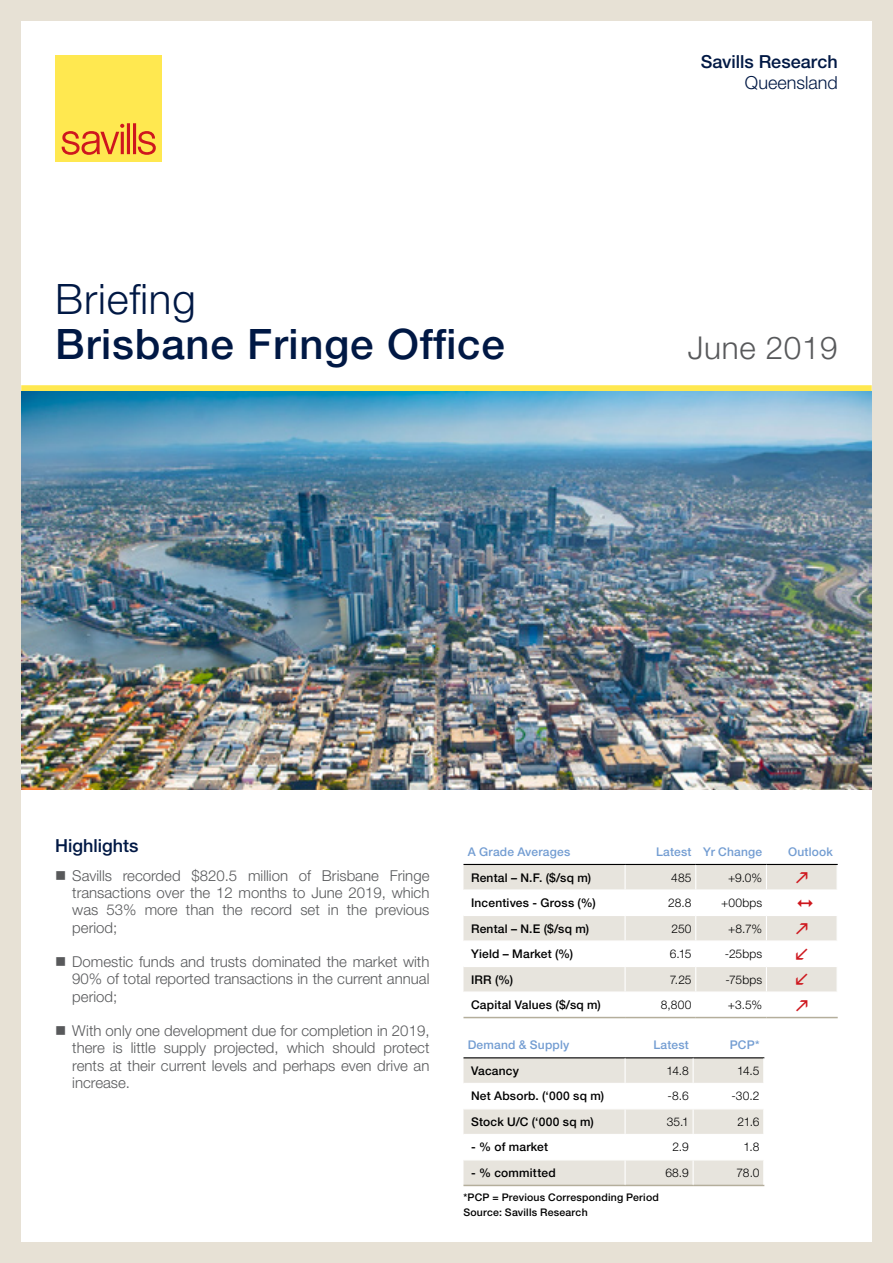
<style>
.page{position:relative;width:893px;height:1263px;background:#e7e1d5}
.page>*{position:absolute;margin:0;border:0;box-sizing:border-box;transform-origin:0 0}
.t1{font:500 42px "Helvetica Neue LT Std";letter-spacing:.02em;color:#001844}
.t2{font:300 42px "Helvetica Neue LT Std";letter-spacing:.02em;color:#001844}
.t3{font:300 31.5px "Helvetica Neue LT Std";letter-spacing:.02em;color:#58595b}
.t4{font:21px "Wingdings 3";color:#ce171e}
.t5{font:500 18px "Helvetica Neue LT Std";color:#001844}
.t6{font:300 18px "Helvetica Neue LT Std";color:#001844}
.t7{font:300 15px/17.2px "Helvetica Neue LT Std";color:#58595b;text-align:justify}
.t8{font:500 12px "Helvetica Neue LT Std";letter-spacing:.015em;color:#000}
.t9{font:300 12px "Helvetica Neue LT Std";letter-spacing:.01em;color:#000}
.t10{font:500 12px "Helvetica Neue LT Std";letter-spacing:.015em;color:#739dd2}
.t11{font:500 10.5px/15px "Helvetica Neue LT Std";letter-spacing:.02em;color:#000}
</style>
<div class="page">
<div style="left:21px;top:21px;width:851px;height:1221px;background:#fff"></div>
<div style="left:55px;top:55px;width:107px;height:107px;background:#ffe850"></div>
<svg style="left:62px;top:123px;width:94px;height:32px"></svg>
<div style="left:21px;top:385px;width:851px;height:6px;background:#ffe850"></div>
<svg style="left:463px;top:865px;width:374px;height:126px;fill:#e7e4dd"></svg>
<hr style="left:463px;top:864px;width:162px;height:1px;background:#000">
<hr style="left:625px;top:864px;width:71px;height:1px;background:#000">
<hr style="left:696px;top:864px;width:70px;height:1px;background:#000">
<hr style="left:766px;top:864px;width:72px;height:1px;background:#000">
<hr style="left:463px;top:966px;width:162px;height:1px;background:#fff">
<hr style="left:625px;top:966px;width:71px;height:1px;background:#fff">
<hr style="left:696px;top:966px;width:70px;height:1px;background:#fff">
<hr style="left:766px;top:966px;width:72px;height:1px;background:#fff">
<hr style="left:624px;top:967px;width:2px;height:24px;background:#fff">
<hr style="left:624px;top:865px;width:2px;height:24px;background:#fff">
<hr style="left:463px;top:889px;width:162px;height:1px;background:#fff">
<hr style="left:625px;top:889px;width:71px;height:1px;background:#fff">
<hr style="left:624px;top:890px;width:2px;height:25px;background:#fff">
<hr style="left:696px;top:889px;width:70px;height:1px;background:#fff">
<hr style="left:766px;top:889px;width:72px;height:1px;background:#fff">
<hr style="left:463px;top:915px;width:162px;height:1px;background:#fff">
<hr style="left:625px;top:915px;width:71px;height:1px;background:#fff">
<hr style="left:624px;top:916px;width:2px;height:24px;background:#fff">
<hr style="left:696px;top:915px;width:70px;height:1px;background:#fff">
<hr style="left:766px;top:915px;width:72px;height:1px;background:#fff">
<hr style="left:463px;top:940px;width:162px;height:1px;background:#fff">
<hr style="left:625px;top:940px;width:71px;height:1px;background:#fff">
<hr style="left:624px;top:941px;width:2px;height:25px;background:#fff">
<hr style="left:696px;top:940px;width:70px;height:1px;background:#fff">
<hr style="left:766px;top:940px;width:72px;height:1px;background:#fff">
<svg style="left:695px;top:865px;width:1px;height:152px"></svg>
<svg style="left:766px;top:865px;width:1px;height:152px"></svg>
<hr style="left:625px;top:991px;width:71px;height:1px;background:#fff">
<hr style="left:766px;top:991px;width:72px;height:1px;background:#fff">
<hr style="left:463px;top:1017px;width:162px;height:1px;background:#b4ae9b">
<hr style="left:625px;top:1017px;width:71px;height:1px;background:#b4ae9b">
<hr style="left:696px;top:1017px;width:70px;height:1px;background:#b4ae9b">
<hr style="left:766px;top:1017px;width:72px;height:1px;background:#b4ae9b">
<hr style="left:463px;top:1057px;width:162px;height:1px;background:#000">
<hr style="left:625px;top:1057px;width:68px;height:1px;background:#000">
<hr style="left:693px;top:1057px;width:71px;height:1px;background:#000">
<hr style="left:463px;top:1185px;width:162px;height:1px;background:#b4ae9b">
<hr style="left:625px;top:1185px;width:68px;height:1px;background:#b4ae9b">
<hr style="left:693px;top:1185px;width:71px;height:1px;background:#b4ae9b">
<svg style="left:463px;top:1058px;width:301px;height:127px"></svg>
<img style="left:21px;top:391px;width:851px;height:399px">
<svg style="left:796px;top:872px;width:11px;height:12px"></svg>
<svg style="left:798px;top:899px;width:15px;height:8px"></svg>
<svg style="left:796px;top:923px;width:11px;height:12px"></svg>
<p class="t5" style="left:701px;top:51px;width:138px">Savills Research</p>
<p class="t6" style="left:745px;top:72px;width:94px">Queensland</p>
<h1 class="t2" style="left:55px;top:274px;width:142px">Briefing</h1>
<h1 class="t1" style="left:55px;top:319px;width:451px">Brisbane Fringe Office</h1>
<h2 class="t3" style="left:688px;top:329px;width:151px">June 2019</h2>
<p class="t5" style="left:55px;top:835px;width:85px">Highlights</p>
<p class="t7" style="left:72px;top:867px;width:359px;text-indent:-17px">■ Savills recorded $820.5 million of Brisbane Fringe transactions over the 12 months to June 2019, which was 53% more than the record set in the previous period;</p>
<p class="t7" style="left:72px;top:953px;width:359px;text-indent:-17px">■ Domestic funds and trusts dominated the market with 90% of total reported transactions in the current annual period;</p>
<p class="t7" style="left:72px;top:1022px;width:359px;text-indent:-17px">■ With only one development due for completion in 2019, there is little supply projected, which should protect rents at their current levels and perhaps even drive an increase.</p>
<p class="t10" style="left:468px;top:844px;width:104px">A Grade Averages</p>
<p class="t10" style="left:656px;top:844px;width:108px">Latest Yr Change</p>
<p class="t10" style="left:788px;top:844px;width:46px">Outlook</p>
<p class="t8" style="left:471px;top:870px;width:122px">Rental – N.F. ($/sq m)</p>
<p class="t9" style="left:671px;top:870px;width:22px">485</p>
<p class="t9" style="left:728px;top:870px;width:36px">+9.0%</p>
<p class="t8" style="left:471px;top:895px;width:126px">Incentives - Gross (%)</p>
<p class="t9" style="left:668px;top:895px;width:25px">28.8</p>
<p class="t9" style="left:721px;top:895px;width:43px">+00bps</p>
<p class="t8" style="left:471px;top:921px;width:120px">Rental – N.E ($/sq m)</p>
<p class="t9" style="left:672px;top:921px;width:21px">250</p>
<p class="t9" style="left:728px;top:921px;width:35px">+8.7%</p>
<p class="t8" style="left:471px;top:947px;width:104px">Yield – Market (%)</p>
<p class="t9" style="left:670px;top:946px;width:23px">6.15</p>
<p class="t9" style="left:725px;top:946px;width:39px">-25bps</p>
<h3 class="t4" style="left:794px;top:942px;width:16px">●</h3>
<p class="t8" style="left:471px;top:972px;width:44px">IRR (%)</p>
<p class="t9" style="left:670px;top:972px;width:23px">7.25</p>
<p class="t9" style="left:725px;top:972px;width:38px">-75bps</p>
<h3 class="t4" style="left:794px;top:968px;width:16px">●</h3>
<p class="t8" style="left:471px;top:998px;width:131px">Capital Values ($/sq m)</p>
<p class="t9" style="left:661px;top:997px;width:32px">8,800</p>
<p class="t9" style="left:728px;top:997px;width:36px">+3.5%</p>
<p class="t10" style="left:468px;top:1038px;width:103px">Demand &amp; Supply</p>
<p class="t10" style="left:653px;top:1038px;width:37px">Latest</p>
<p class="t10" style="left:730px;top:1038px;width:31px">PCP*</p>
<p class="t8" style="left:471px;top:1063px;width:49px">Vacancy</p>
<p class="t9" style="left:666px;top:1063px;width:24px">14.8</p>
<p class="t9" style="left:737px;top:1063px;width:24px">14.5</p>
<p class="t8" style="left:471px;top:1089px;width:134px">Net Absorb. (‘000 sq m)</p>
<p class="t9" style="left:668px;top:1089px;width:23px">-8.6</p>
<p class="t9" style="left:731px;top:1089px;width:30px">-30.2</p>
<p class="t8" style="left:471px;top:1114px;width:124px">Stock U/C (‘000 sq m)</p>
<p class="t9" style="left:667px;top:1114px;width:24px">35.1</p>
<p class="t9" style="left:737px;top:1114px;width:24px">21.6</p>
<p class="t8" style="left:471px;top:1140px;width:79px">- % of market</p>
<p class="t9" style="left:673px;top:1140px;width:18px">2.9</p>
<p class="t9" style="left:744px;top:1140px;width:17px">1.8</p>
<p class="t8" style="left:471px;top:1165px;width:86px">- % committed</p>
<p class="t9" style="left:665px;top:1165px;width:25px">68.9</p>
<p class="t9" style="left:736px;top:1165px;width:25px">78.0</p>
<p class="t11" style="left:463px;top:1190px;width:197px">*PCP = Previous Corresponding Period<br>Source: Savills Research</p>
</div>
